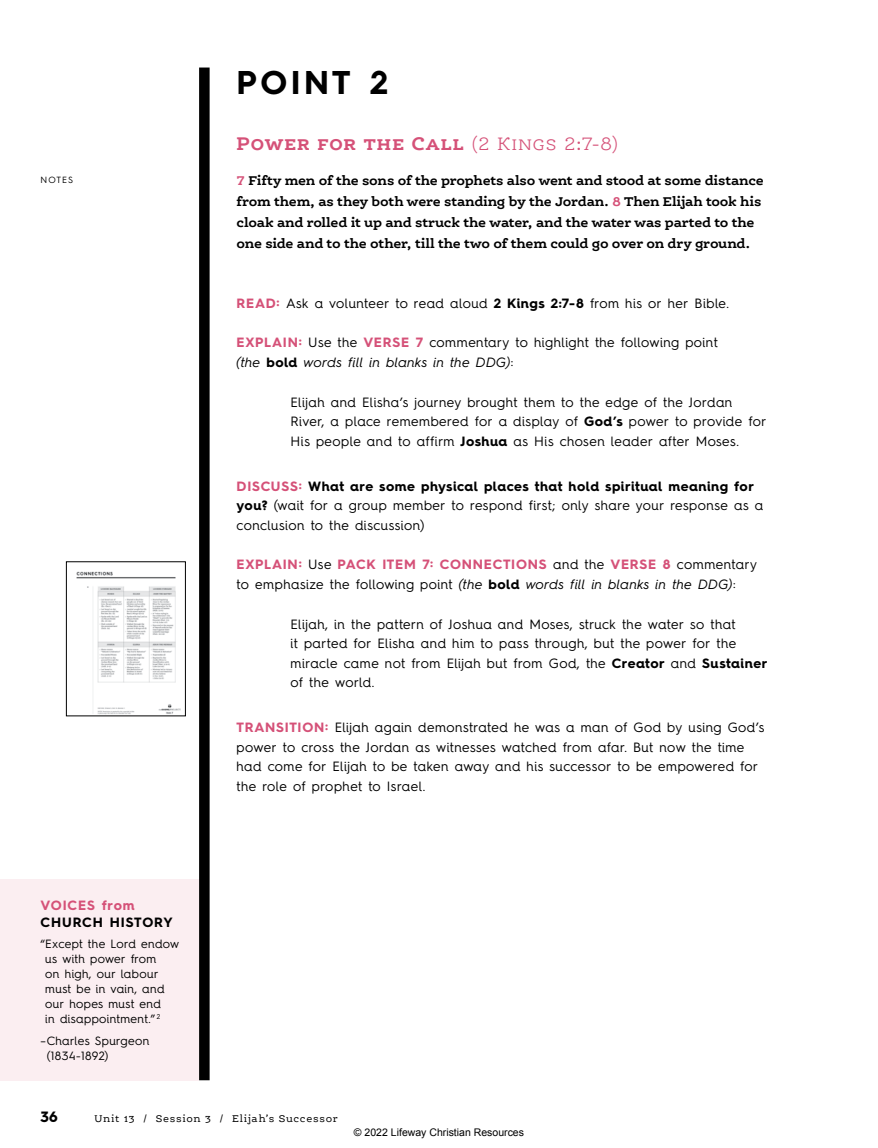
<style>
.page{position:relative;width:878px;height:1148px;background:#fff}
.page>*{position:absolute;margin:0;border:0;box-sizing:border-box;transform-origin:0 0}
.t1{font:700 33px "Hurme Geometric Sans 4";letter-spacing:.1em;color:#000}
.t2{font:700 19.5px "Ernestine Pro";letter-spacing:.02em;color:#d55178}
.t3{font:700 15px "Hurme Geometric Sans 4";color:#000}
.t4{font:13.5px/19.5px "Hurme Geometric Sans 4";letter-spacing:.03em;color:#000}
.t5{font:700 13.5px/21px "Ernestine Pro";letter-spacing:-.015em;color:#000}
.t6{font:700 13.5px "Hurme Geometric Sans 4";letter-spacing:.065em;color:#000}
.t7{font:700 13.5px "Hurme Geometric Sans 4";letter-spacing:.065em;color:#d55178}
.t8{font:12px/15px "Hurme Geometric Sans 4";letter-spacing:.025em;color:#000}
.t9{font:10.5px "Ernestine Pro";letter-spacing:.065em;color:#000}
.t10{font:10.5px "Arial";color:#000}
.t11{font:9px "Hurme Geometric Sans 4";letter-spacing:.11em;color:#000}
.s1{font-weight:300}
.s2{color:#d55178}
.s3{font-weight:700;color:#d55178}
.s4{font-weight:700}
.s5{font-style:italic}
</style>
<div class="page">
<div style="left:199px;top:68px;width:11px;height:1012px;background:#000"></div>
<div style="left:0;top:879px;width:199px;height:201px;background:#fbeef1"></div>
<img style="left:76px;top:571px;width:105px;height:143px">
<div style="left:66px;top:561px;width:120px;height:155px;border:1px solid #000"></div>
<p class="t11" style="left:40px;top:174px;width:34px">NOTES</p>
<p class="t7" style="left:40px;top:896px;width:96px">VOICES from</p>
<p class="t6" style="left:41px;top:912px;width:134px">CHURCH HISTORY</p>
<p class="t8" style="left:45px;top:936px;width:135px;text-indent:-5px">“Except the Lord endow us with power from<br>on high, our labour must be in vain, and our hopes must end<br>in disappointment.” <sup>2</sup></p>
<p class="t8" style="left:47px;top:1033px;width:104px;text-indent:-6px">–Charles Spurgeon (1834-1892)</p>
<h1 class="t1" style="left:237px;top:59px;width:153px">POINT 2</h1>
<h2 class="t2" style="left:237px;top:131px;width:384px">Power for the Call <span class="s1">(2 Kings 2:7-8)</span></h2>
<p class="t5" style="left:237px;top:169px;width:528px"><span class="s2">7</span> Fifty men of the sons of the prophets also went and stood at some distance from them, as they both were standing by the Jordan. <span class="s2">8</span> Then Elijah took his cloak and rolled it up and struck the water, and the water was parted to the one side and to the other, till the two of them could go over on dry ground.</p>
<p class="t4" style="left:237px;top:293px;width:494px"><span class="s3">READ:</span> Ask a volunteer to read aloud <span class="s4">2 Kings 2:7-8</span> from his or her Bible.</p>
<p class="t4" style="left:237px;top:332px;width:482px"><span class="s3">EXPLAIN:</span> Use the <span class="s3">VERSE 7</span> commentary to highlight the following point <span class="s5">(the</span> <span class="s4">bold</span> <span class="s5">words fill in blanks in the DDG)</span>:</p>
<p class="t4" style="left:290px;top:392px;width:477px">Elijah and Elisha’s journey brought them to the edge of the Jordan<br>River, a place remembered for a display of <span class="s4">God’s</span> power to provide for<br>His people and to affirm <span class="s4">Joshua</span> as His chosen leader after Moses.</p>
<p class="t4" style="left:236px;top:476px;width:528px"><span class="s3">DISCUSS:</span> <span class="s4">What are some physical places that hold spiritual meaning for you?</span> (wait for a group member to respond first; only share your response as a conclusion to the discussion)</p>
<p class="t4" style="left:236px;top:554px;width:521px"><span class="s3">EXPLAIN:</span> Use <span class="s3">PACK ITEM 7: CONNECTIONS</span> and the <span class="s3">VERSE 8</span> commentary to emphasize the following point <span class="s5">(the</span> <span class="s4">bold</span> <span class="s5">words fill in blanks in the DDG)</span>:</p>
<p class="t4" style="left:290px;top:614px;width:478px">Elijah, in the pattern of Joshua and Moses, struck the water so that<br>it parted for Elisha and him to pass through, but the power for the miracle came not from Elijah but from God, the <span class="s4">Creator</span> and <span class="s4">Sustainer </span>of the world.</p>
<p class="t4" style="left:236px;top:717px;width:529px"><span class="s3">TRANSITION:</span> Elijah again demonstrated he was a man of God by using God’s power to cross the Jordan as witnesses watched from afar. But now the time had come for Elijah to be taken away and his successor to be empowered for the role of prophet to Israel.</p>
<p class="t3" style="left:40px;top:1106px;width:19px">36</p>
<p class="t9" style="left:94px;top:1112px;width:244px">Unit 13 / Session 3 / Elijah’s Successor</p>
<p class="t10" style="left:354px;top:1125px;width:171px">© 2022 Lifeway Christian Resources</p>
</div>
